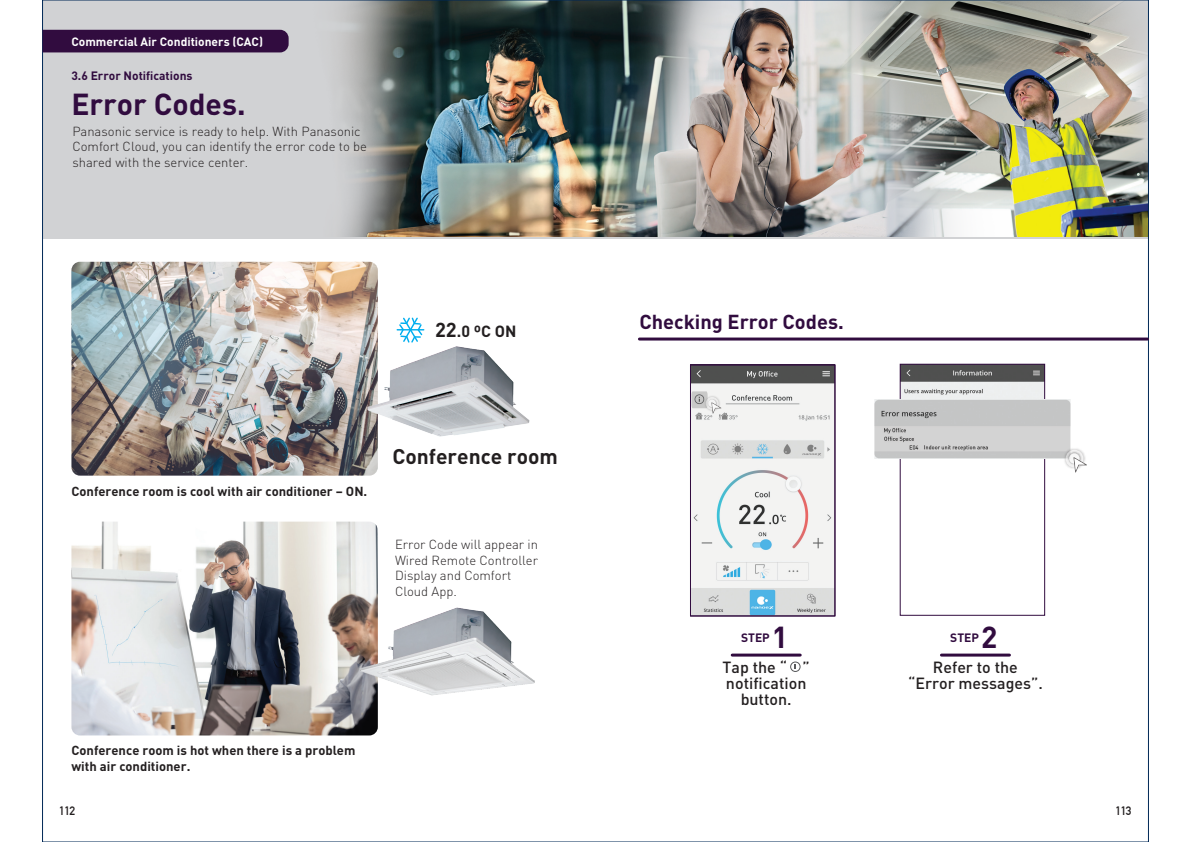
<style>
.page{position:relative;width:1191px;height:842px;background:#fff}
.page>*{position:absolute;margin:0;border:0;box-sizing:border-box;transform-origin:0 0}
.t1{font:700 30px "DINOT";color:#310c3f}
.t2{font:700 21px "DINOT";color:#231f20}
.t3{font:700 20px "DINOT";color:#310c3f}
.t4{font:500 16px/16px "DINOT";color:#231f20;text-align:center}
.t5{font:700 16px "DINOT";color:#231f20}
.t6{font:300 13px/15.6px "DINOT";color:#231f20}
.t7{font:700 13px/15.6px "DINOT";color:#231f20}
.t8{font:700 12px "DINOT";color:#fff}
.t9{font:700 12px "DINOT";color:#310c3f}
.t10{font:700 12px "DIN Alternate";letter-spacing:-.045em;color:#231f20}
.s1{font-size:20px}
</style>
<div class="page">
<img style="left:44px;top:0;width:1105px;height:237px">
<hr style="left:639px;top:337px;width:508px;height:3px;background:#310c3f">
<img style="left:71px;top:262px;width:307px;height:214px">
<img style="left:71px;top:270px;width:246px;height:170px">
<svg style="left:399px;top:318px;width:23px;height:11px"></svg>
<img style="left:71px;top:522px;width:307px;height:213px">
<img style="left:902px;top:366px;width:141px;height:93px">
<div style="left:900px;top:364px;width:145px;height:251px;border:1px solid #310c3f"></div>
<img style="left:692px;top:367px;width:141px;height:247px">
<div style="left:690px;top:365px;width:145px;height:251px;border:1px solid #310c3f"></div>
<svg style="left:691px;top:391px;width:30px;height:23px"></svg>
<div style="left:43px;top:30px;width:246px;height:22px;background:#310c3f"></div>
<hr style="left:732px;top:654px;width:68px;height:3px;background:#310c3f">
<hr style="left:941px;top:654px;width:68px;height:3px;background:#310c3f">
<div style="left:790px;top:661px;width:10px;height:11px;border:1px solid #57585a;border-radius:50%"></div>
<svg style="left:874px;top:400px;width:196px;height:58px;fill:#c4c5c5"></svg>
<img style="left:1063px;top:447px;width:21px;height:20px">
<svg style="left:1065px;top:450px;width:18px;height:17px"></svg>
<img style="left:1067px;top:452px;width:14px;height:14px">
<svg style="left:1069px;top:453px;width:17px;height:19px"></svg>
<img style="left:357px;top:329px;width:173px;height:120px">
<img style="left:358px;top:586px;width:177px;height:121px">
<p class="t8" style="left:71px;top:33px;width:193px">Commercial Air Conditioners (CAC)</p>
<p class="t9" style="left:71px;top:67px;width:123px">3.6 Error Notifications</p>
<p class="t1" style="left:71px;top:84px;width:176px">Error Codes.</p>
<p class="t6" style="left:72px;top:123px;width:296px">Panasonic service is ready to help. With Panasonic<br>Comfort Cloud, you can identify the error code to be shared with the service center.</p>
<p class="t5" style="left:435px;top:321px;width:83px"><span class="s1">22</span>.0 ºC ON</p>
<p class="t7" style="left:71px;top:483px;width:297px">Conference room is cool with air conditioner – ON.</p>
<p class="t2" style="left:392px;top:442px;width:167px">Conference room</p>
<p class="t6" style="left:395px;top:536px;width:144px">Error Code will appear in<br>Wired Remote Controller<br>Display and Comfort<br>Cloud App.</p>
<p class="t7" style="left:71px;top:742px;width:285px">Conference room is hot when there is a problem with air conditioner.</p>
<p class="t3" style="left:639px;top:308px;width:206px">Checking Error Codes.</p>
<p class="t9" style="left:741px;top:630px;width:30px">STEP</p>
<p class="t1" style="left:772px;top:617px;width:18px">1</p>
<p class="t4" style="left:722px;top:659px;width:89px">Tap the “ ” notification button.</p>
<p class="t9" style="left:950px;top:630px;width:30px">STEP</p>
<p class="t1" style="left:981px;top:617px;width:18px">2</p>
<p class="t4" style="left:908px;top:659px;width:136px">Refer to the “Error messages”.</p>
<p class="t10" style="left:59px;top:802px;width:18px">112</p>
<p class="t10" style="left:1115px;top:802px;width:18px">113</p>
</div>
